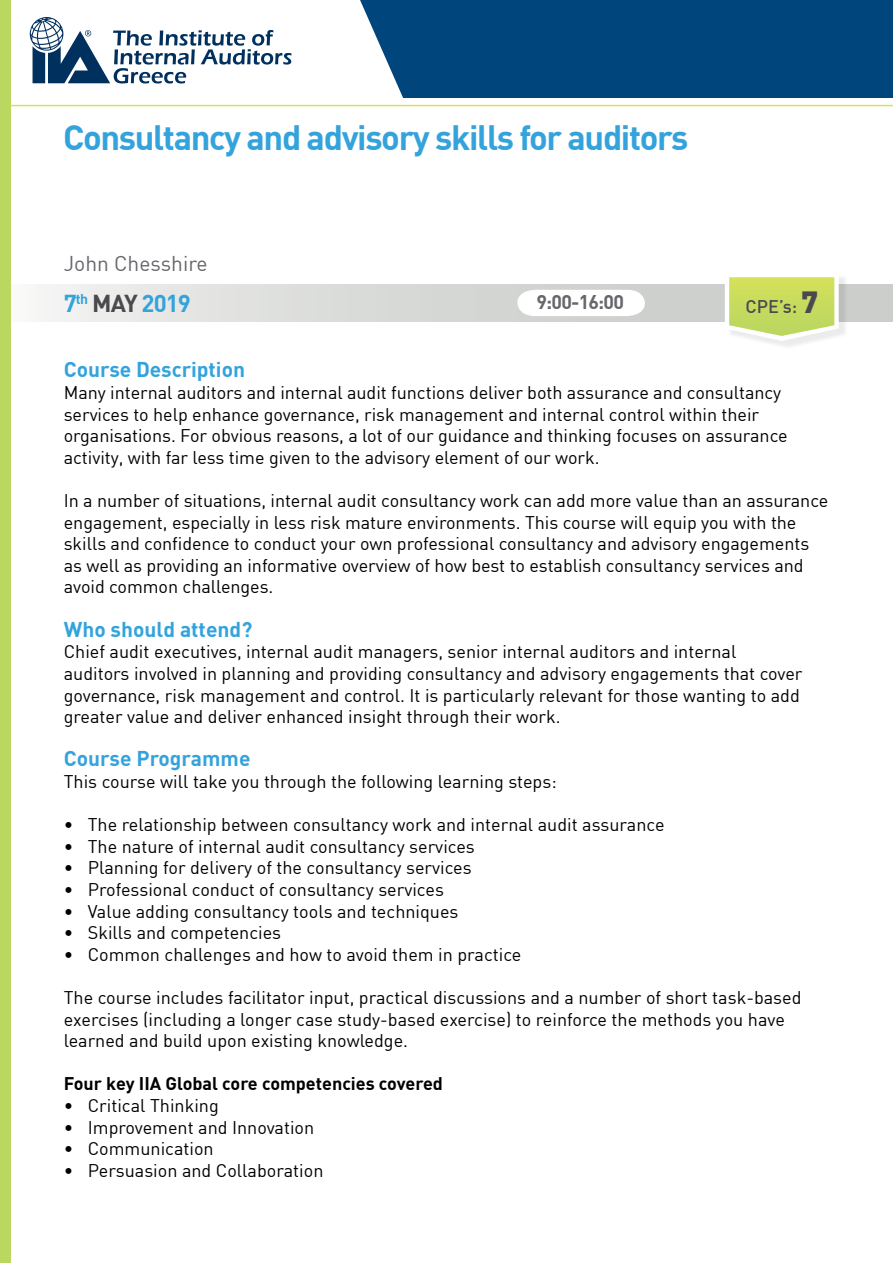
<style>
.page{position:relative;width:893px;height:1263px;background:#fff}
.page>*{position:absolute;margin:0;border:0;box-sizing:border-box;transform-origin:0 0}
.t1{font:700 34.5px "DIN Greek";letter-spacing:-.04em;color:#34a3dc}
.t2{font:700 24px "DIN Greek";letter-spacing:-.04em;color:#34a3dc}
.t3{font:700 21px "DIN Greek";color:#34a3dc}
.t4{font:21px "DIN Greek";color:#66666b}
.t5{font:700 19.5px "DIN Greek";color:#66666b}
.t6{font:18px/21.6px "DIN Greek";color:#000}
.t7{font:700 18px "DIN Greek";color:#000}
.t8{font:500 18px "DIN Greek";color:#4b4950}
.s1{color:#4b4950}
.s2{font-weight:900;font-size:30px}
</style>
<div class="page">
<svg style="left:37px;top:285px;width:856px;height:36px;background:#dbddda"></svg>
<div style="left:727px;top:275px;width:127px;height:82px;background:#000;opacity:.08"></div>
<svg style="left:725px;top:275px;width:114px;height:66px"></svg>
<div style="left:0;top:0;width:893px;height:98px;background:#00457c"></div>
<svg style="left:517px;top:290px;width:128px;height:26px"></svg>
<svg style="left:11px;top:0;width:392px;height:98px;background:#d0dae3"></svg>
<hr style="left:0;top:105px;width:893px;height:1px;background:#d5e05b">
<div style="left:0;top:0;width:11px;height:1263px;background:#bad75f"></div>
<h1 class="t1" style="left:63px;top:117px;width:627px">Consultancy and advisory skills for auditors</h1>
<p class="t4" style="left:64px;top:252px;width:145px">John Chesshire</p>
<h2 class="t2" style="left:64px;top:289px;width:129px">7<sup>th</sup> <span class="s1">ΜΑΥ</span> 2019</h2>
<p class="t8" style="left:746px;top:296px;width:74px">CPE’s: <span class="s2">7</span></p>
<p class="t5" style="left:536px;top:291px;width:89px">9:00-16:00</p>
<p class="t3" style="left:64px;top:357px;width:183px">Course Description</p>
<p class="t6" style="left:64px;top:382px;width:725px">Many internal auditors and internal audit functions deliver both assurance and consultancy services to help enhance governance, risk management and internal control within their organisations. For obvious reasons, a lot of our guidance and thinking focuses on assurance activity, with far less time given to the advisory element of our work.</p>
<p class="t6" style="left:64px;top:490px;width:766px">In a number of situations, internal audit consultancy work can add more value than an assurance engagement, especially in less risk mature environments. This course will equip you with the skills and confidence to conduct your own professional consultancy and advisory engagements as well as providing an informative overview of how best to establish consultancy services and avoid common challenges.</p>
<p class="t3" style="left:64px;top:617px;width:190px">Who should attend?</p>
<p class="t6" style="left:64px;top:641px;width:740px">Chief audit executives, internal audit managers, senior internal auditors and internal auditors involved in planning and providing consultancy and advisory engagements that cover governance, risk management and control. It is particularly relevant for those wanting to add greater value and deliver enhanced insight through their work.</p>
<p class="t3" style="left:64px;top:746px;width:188px">Course Programme</p>
<p class="t6" style="left:64px;top:771px;width:494px">This course will take you through the following learning steps:</p>
<p class="t6" style="left:64px;top:814px;width:602px">• The relationship between consultancy work and internal audit assurance</p>
<p class="t6" style="left:64px;top:835px;width:413px">• The nature of internal audit consultancy services</p>
<p class="t6" style="left:64px;top:857px;width:409px">• Planning for delivery of the consultancy services</p>
<p class="t6" style="left:64px;top:879px;width:382px">• Professional conduct of consultancy services</p>
<p class="t6" style="left:64px;top:900px;width:396px">• Value adding consultancy tools and techniques</p>
<p class="t6" style="left:64px;top:922px;width:219px">• Skills and competencies</p>
<p class="t6" style="left:64px;top:943px;width:459px">• Common challenges and how to avoid them in practice</p>
<p class="t6" style="left:64px;top:987px;width:739px">The course includes facilitator input, practical discussions and a number of short task-based exercises (including a longer case study-based exercise) to reinforce the methods you have learned and build upon existing knowledge.</p>
<p class="t7" style="left:64px;top:1073px;width:381px">Four key IIA Global core competencies covered</p>
<p class="t6" style="left:64px;top:1095px;width:156px">• Critical Thinking</p>
<p class="t6" style="left:64px;top:1116px;width:252px">• Improvement and Innovation</p>
<p class="t6" style="left:64px;top:1138px;width:151px">• Communication</p>
<p class="t6" style="left:64px;top:1159px;width:261px">• Persuasion and Collaboration</p>
</div>
